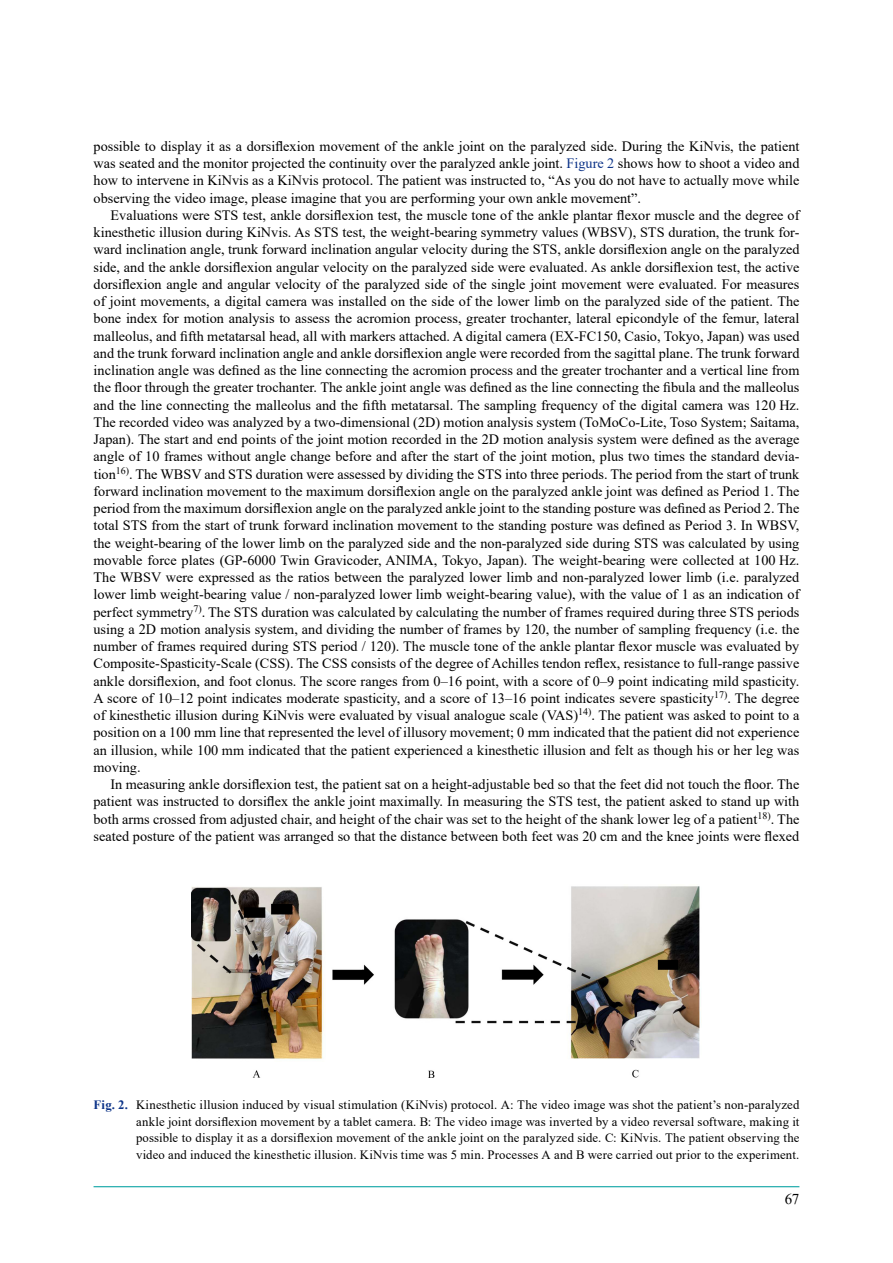
<style>
.page{position:relative;width:893px;height:1263px;background:#fff}
.page>*{position:absolute;margin:0;border:0;box-sizing:border-box;transform-origin:0 0}
.t1{font:15px "Times New Roman";color:#000}
.t2{font:14.25px/17.2px "Times New Roman";color:#000;text-align:justify}
.t3{font:12.75px/16.5px "Times New Roman";letter-spacing:.015em;color:#000;text-align:justify}
.s1{color:#0c3388}
.s2{font-weight:700;color:#0c3388}
</style>
<div class="page">
<hr style="left:94px;top:1186px;width:705px;height:1px;background:#009fa1">
<img style="left:191px;top:886px;width:509px;height:191px">
<p class="t2" style="left:94px;top:137px;width:707px">possible to display it as a dorsiflexion movement of the ankle joint on the paralyzed side. During the KiNvis, the patient was seated and the monitor projected the continuity over the paralyzed ankle joint. <span class="s1">Figure 2</span> shows how to shoot a video and how to intervene in KiNvis as a KiNvis protocol. The patient was instructed to, “As you do not have to actually move while observing the video image, please imagine that you are performing your own ankle movement”.</p>
<p class="t2" style="left:93px;top:206px;width:708px;text-indent:17px">Evaluations were STS test, ankle dorsiflexion test, the muscle tone of the ankle plantar flexor muscle and the degree of kinesthetic illusion during KiNvis. As STS test, the weight-bearing symmetry values (WBSV), STS duration, the trunk for&shy;ward inclination angle, trunk forward inclination angular velocity during the STS, ankle dorsiflexion angle on the paralyzed side, and the ankle dorsiflexion angular velocity on the paralyzed side were evaluated. As ankle dorsiflexion test, the active dorsiflexion angle and angular velocity of the paralyzed side of the single joint movement were evaluated. For measures of joint movements, a digital camera was installed on the side of the lower limb on the paralyzed side of the patient. The bone index for motion analysis to assess the acromion process, greater trochanter, lateral epicondyle of the femur, lateral malleolus, and fifth metatarsal head, all with markers attached. A digital camera (EX-FC150, Casio, Tokyo, Japan) was used and the trunk forward inclination angle and ankle dorsiflexion angle were recorded from the sagittal plane. The trunk forward inclination angle was defined as the line connecting the acromion process and the greater trochanter and a vertical line from the floor through the greater trochanter. The ankle joint angle was defined as the line connecting the fibula and the malleolus and the line connecting the malleolus and the fifth metatarsal. The sampling frequency of the digital camera was 120 Hz.<br>The recorded video was analyzed by a two-dimensional (2D) motion analysis system (ToMoCo-Lite, Toso System; Saitama, Japan). The start and end points of the joint motion recorded in the 2D motion analysis system were defined as the average angle of 10 frames without angle change before and after the start of the joint motion, plus two times the standard devia&shy;tion<sup>16)</sup>. The WBSV and STS duration were assessed by dividing the STS into three periods. The period from the start of trunk forward inclination movement to the maximum dorsiflexion angle on the paralyzed ankle joint was defined as Period 1. The period from the maximum dorsiflexion angle on the paralyzed ankle joint to the standing posture was defined as Period 2. The total STS from the start of trunk forward inclination movement to the standing posture was defined as Period 3. In WBSV, the weight-bearing of the lower limb on the paralyzed side and the non-paralyzed side during STS was calculated by using movable force plates (GP-6000 Twin Gravicoder, ANIMA, Tokyo, Japan). The weight-bearing were collected at 100 Hz.<br>The WBSV were expressed as the ratios between the paralyzed lower limb and non-paralyzed lower limb (i.e. paralyzed lower limb weight-bearing value / non-paralyzed lower limb weight-bearing value), with the value of 1 as an indication of perfect symmetry<sup>7)</sup>. The STS duration was calculated by calculating the number of frames required during three STS periods using a 2D motion analysis system, and dividing the number of frames by 120, the number of sampling frequency (i.e. the number of frames required during STS period / 120). The muscle tone of the ankle plantar flexor muscle was evaluated by Composite-Spasticity-Scale (CSS). The CSS consists of the degree of Achilles tendon reflex, resistance to full-range passive ankle dorsiflexion, and foot clonus. The score ranges from 0–16 point, with a score of 0–9 point indicating mild spasticity.<br>A score of 10–12 point indicates moderate spasticity, and a score of 13–16 point indicates severe spasticity<sup>17)</sup>. The degree of kinesthetic illusion during KiNvis were evaluated by visual analogue scale (VAS)<sup>14)</sup>. The patient was asked to point to a position on a 100 mm line that represented the level of illusory movement; 0 mm indicated that the patient did not experience an illusion, while 100 mm indicated that the patient experienced a kinesthetic illusion and felt as though his or her leg was moving.</p>
<p class="t2" style="left:93px;top:775px;width:707px;text-indent:17px">In measuring ankle dorsiflexion test, the patient sat on a height-adjustable bed so that the feet did not touch the floor. The patient was instructed to dorsiflex the ankle joint maximally. In measuring the STS test, the patient asked to stand up with both arms crossed from adjusted chair, and height of the chair was set to the height of the shank lower leg of a patient<sup>18)</sup>. The seated posture of the patient was arranged so that the distance between both feet was 20 cm and the knee joints were flexed</p>
<p class="t3" style="left:136px;top:1096px;width:665px;text-indent:-42px"><span class="s2">Fig. 2.</span> Kinesthetic illusion induced by visual stimulation (KiNvis) protocol. A: The video image was shot the patient’s non-paralyzed ankle joint dorsiflexion movement by a tablet camera. B: The video image was inverted by a video reversal software, making it possible to display it as a dorsiflexion movement of the ankle joint on the paralyzed side. C: KiNvis. The patient observing the video and induced the kinesthetic illusion. KiNvis time was 5 min. Processes A and B were carried out prior to the experiment.</p>
<p class="t1" style="left:785px;top:1188px;width:16px">67</p>
</div>
